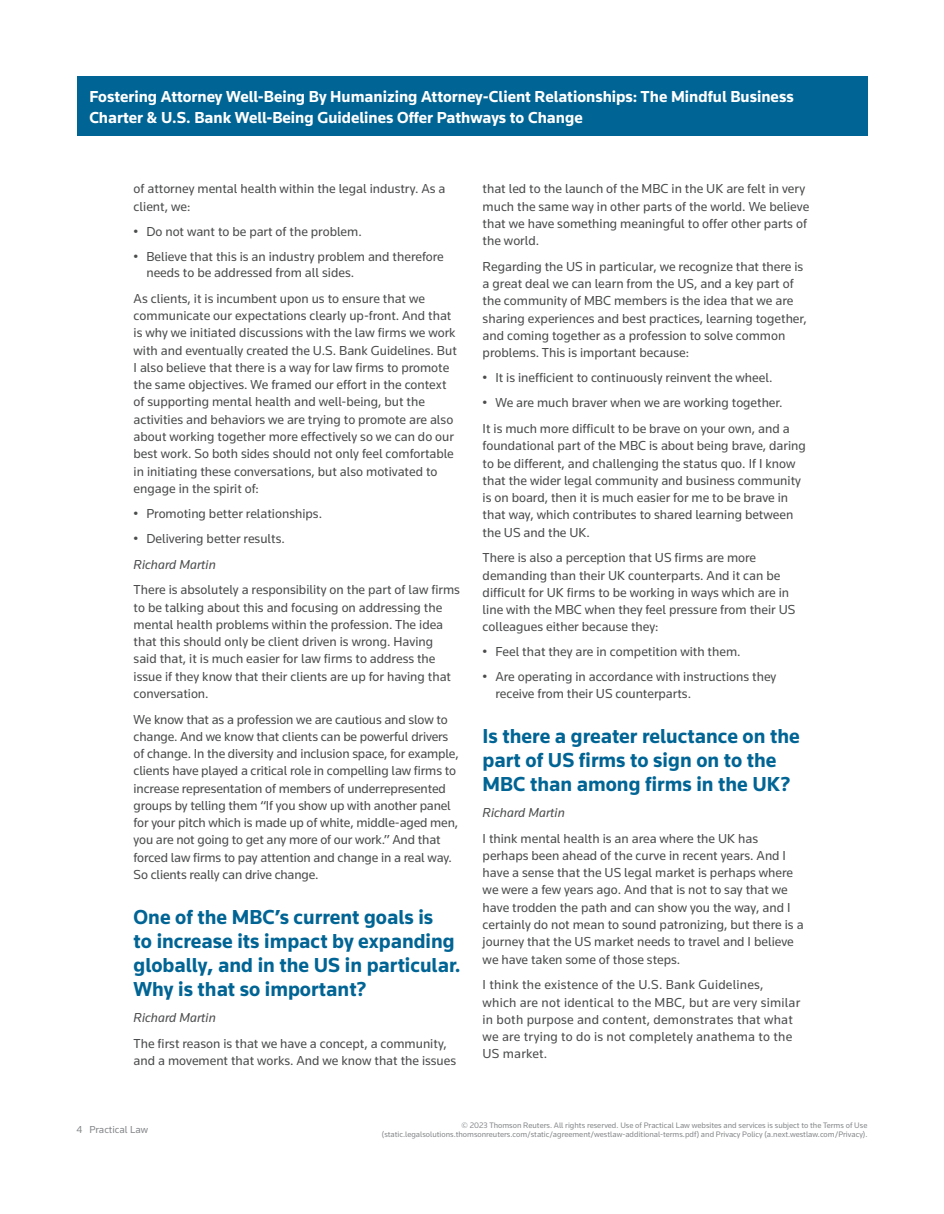
<style>
.page{position:relative;width:944px;height:1214px;background:#fff}
.page>*{position:absolute;margin:0;border:0;box-sizing:border-box;transform-origin:0 0}
.t1{font:700 21px/24px "Knowledge";color:#006494}
.t2{font:700 16.5px/21px "Knowledge";color:#fff}
.t3{font:13.5px/17.2px "Knowledge";color:#4b4c4d}
.t4{font:italic 13.5px "Knowledge";color:#4b4c4d}
.t5{font:10.5px "Knowledge";color:#86888b}
.t6{font:8.25px/9.8px "Knowledge";color:#86888b;text-align:right}
</style>
<div class="page">
<div style="left:77px;top:77px;width:790px;height:59px;background:#006494"></div>
<p class="t2" style="left:89px;top:86px;width:706px">Fostering Attorney Well-Being By Humanizing Attorney-Client Relationships: The Mindful Business<br>Charter &amp; U.S. Bank Well-Being Guidelines Offer Pathways to Change</p>
<p class="t3" style="left:134px;top:180px;width:313px">of attorney mental health within the legal industry. As a client, we:</p>
<p class="t3" style="left:134px;top:222px;width:230px">• Do not want to be part of the problem.</p>
<p class="t3" style="left:146px;top:248px;width:299px;line-height:16.5px;text-indent:-13px">• Believe that this is an industry problem and therefore needs to be addressed from all sides.</p>
<p class="t3" style="left:134px;top:289px;width:325px">As clients, it is incumbent upon us to ensure that we communicate our expectations clearly up-front. And that is why we initiated discussions with the law firms we work with and eventually created the U.S. Bank Guidelines. But I also believe that there is a way for law firms to promote the same objectives. We framed our effort in the context of supporting mental health and well-being, but the activities and behaviors we are trying to promote are also about working together more effectively so we can do our best work. So both sides should not only feel comfortable in initiating these conversations, but also motivated to engage in the spirit of:</p>
<p class="t3" style="left:134px;top:504px;width:190px">• Promoting better relationships.</p>
<p class="t3" style="left:134px;top:529px;width:153px">• Delivering better results.</p>
<p class="t4" style="left:134px;top:556px;width:84px">Richard Martin</p>
<p class="t3" style="left:134px;top:581px;width:328px">There is absolutely a responsibility on the part of law firms to be talking about this and focusing on addressing the mental health problems within the profession. The idea that this should only be client driven is wrong. Having<br>said that, it is much easier for law firms to address the issue if they know that their clients are up for having that conversation.</p>
<p class="t3" style="left:134px;top:710px;width:326px">We know that as a profession we are cautious and slow to change. And we know that clients can be powerful drivers of change. In the diversity and inclusion space, for example, clients have played a critical role in compelling law firms to increase representation of members of underrepresented groups by telling them “If you show up with another panel for your pitch which is made up of white, middle-aged men, you are not going to get any more of our work.” And that forced law firms to pay attention and change in a real way.<br>So clients really can drive change.</p>
<h1 class="t1" style="left:134px;top:904px;width:328px">One of the MBC’s current goals is<br>to increase its impact by expanding globally, and in the US in particular.<br>Why is that so important?</h1>
<p class="t4" style="left:134px;top:1009px;width:84px">Richard Martin</p>
<p class="t3" style="left:134px;top:1034px;width:324px">The first reason is that we have a concept, a community, and a movement that works. And we know that the issues</p>
<p class="t3" style="left:482px;top:180px;width:328px">that led to the launch of the MBC in the UK are felt in very much the same way in other parts of the world. We believe that we have something meaningful to offer other parts of the world.</p>
<p class="t3" style="left:482px;top:257px;width:326px">Regarding the US in particular, we recognize that there is a great deal we can learn from the US, and a key part of the community of MBC members is the idea that we are sharing experiences and best practices, learning together, and coming together as a profession to solve common problems. This is important because:</p>
<p class="t3" style="left:482px;top:369px;width:291px">• It is inefficient to continuously reinvent the wheel.</p>
<p class="t3" style="left:482px;top:389px;width:308px;line-height:25.8px">• We are much braver when we are working together.<br>It is much more difficult to be brave on your own, and a</p>
<p class="t3" style="left:482px;top:437px;width:325px">foundational part of the MBC is about being brave, daring to be different, and challenging the status quo. If I know that the wider legal community and business community is on board, then it is much easier for me to be brave in that way, which contributes to shared learning between the US and the UK.</p>
<p class="t3" style="left:482px;top:549px;width:314px">There is also a perception that US firms are more demanding than their UK counterparts. And it can be difficult for UK firms to be working in ways which are in line with the MBC when they feel pressure from their US colleagues either because they:</p>
<p class="t3" style="left:482px;top:643px;width:259px">• Feel that they are in competition with them.</p>
<p class="t3" style="left:495px;top:668px;width:282px;line-height:16.5px;text-indent:-13px">• Are operating in accordance with instructions they receive from their US counterparts.</p>
<h1 class="t1" style="left:482px;top:723px;width:318px">Is there a greater reluctance on the part of US firms to sign on to the<br>MBC than among firms in the UK?</h1>
<p class="t4" style="left:482px;top:804px;width:84px">Richard Martin</p>
<p class="t3" style="left:482px;top:829px;width:322px">I think mental health is an area where the UK has perhaps been ahead of the curve in recent years. And I have a sense that the US legal market is perhaps where we were a few years ago. And that is not to say that we have trodden the path and can show you the way, and I certainly do not mean to sound patronizing, but there is a journey that the US market needs to travel and I believe we have taken some of those steps.</p>
<p class="t3" style="left:482px;top:976px;width:319px">I think the existence of the U.S. Bank Guidelines, which are not identical to the MBC, but are very similar in both purpose and content, demonstrates that what we are trying to do is not completely anathema to the US market.</p>
<p class="t5" style="left:77px;top:1123px;width:73px">4 Practical Law</p>
<p class="t6" style="left:382px;top:1119px;width:487px">© 2023 Thomson Reuters. All rights reserved. Use of Practical Law websites and services is subject to the Terms of Use (static.legalsolutions.thomsonreuters.com/static/agreement/westlaw-additional-terms.pdf) and Privacy Policy (a.next.westlaw.com/Privacy).</p>
</div>
